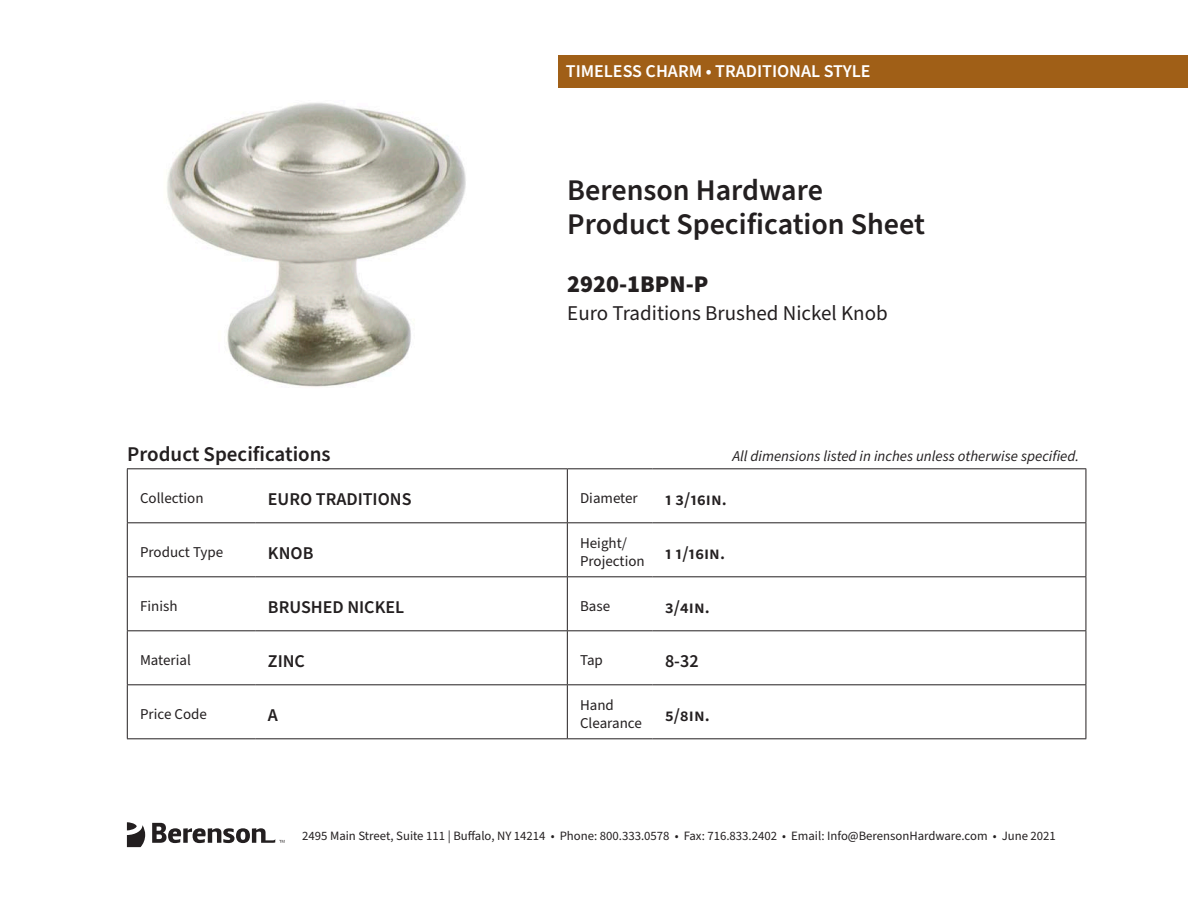
<style>
.page{position:relative;width:1188px;height:918px;background:#fff}
.page>*{position:absolute;margin:0;border:0;box-sizing:border-box;transform-origin:0 0}
.t1{font:600 30px/34.2px "Source Sans Pro";color:#231f20}
.t2{font:900 24px "Source Sans Pro";color:#231f20}
.t3{font:21px "Source Sans Pro";color:#231f20}
.t4{font:600 21px "Source Sans Pro";color:#231f20}
.t5{font:600 18px "Source Sans Pro";color:#231f20}
.t6{font:600 18px "Source Sans Pro";color:#fff}
.t7{font:15px/18px "Source Sans Pro";color:#231f20}
.t8{font:italic 15px "Source Sans Pro";color:#231f20}
.t9{font:12.75px "Source Sans Pro";color:#231f20}
</style>
<div class="page">
<div style="left:558px;top:55px;width:630px;height:33px;background:#a05f17"></div>
<svg style="left:127px;top:822px;width:18px;height:25px"></svg>
<svg style="left:152px;top:823px;width:132px;height:20px"></svg>
<img style="left:167px;top:103px;width:299px;height:284px">
<hr style="left:255px;top:468px;width:312px;height:1px;background:#231f20">
<hr style="left:1086px;top:469px;width:1px;height:53px;background:#231f20">
<hr style="left:255px;top:522px;width:312px;height:1px;background:#231f20">
<hr style="left:1086px;top:523px;width:1px;height:53px;background:#231f20">
<hr style="left:127px;top:468px;width:128px;height:1px;background:#231f20">
<hr style="left:127px;top:469px;width:1px;height:53px;background:#231f20">
<hr style="left:567px;top:469px;width:1px;height:53px;background:#231f20">
<hr style="left:567px;top:523px;width:1px;height:53px;background:#231f20">
<hr style="left:127px;top:522px;width:128px;height:1px;background:#231f20">
<hr style="left:127px;top:523px;width:1px;height:53px;background:#231f20">
<hr style="left:127px;top:576px;width:128px;height:1px;background:#231f20">
<hr style="left:127px;top:577px;width:1px;height:53px;background:#231f20">
<hr style="left:127px;top:684px;width:128px;height:1px;background:#231f20">
<hr style="left:127px;top:685px;width:1px;height:53px;background:#231f20">
<hr style="left:567px;top:468px;width:85px;height:1px;background:#231f20">
<hr style="left:127px;top:630px;width:128px;height:1px;background:#231f20">
<hr style="left:127px;top:631px;width:1px;height:53px;background:#231f20">
<hr style="left:127px;top:738px;width:128px;height:1px;background:#231f20">
<hr style="left:255px;top:576px;width:312px;height:1px;background:#231f20">
<hr style="left:567px;top:522px;width:85px;height:1px;background:#231f20">
<hr style="left:652px;top:522px;width:434px;height:1px;background:#231f20">
<hr style="left:567px;top:576px;width:85px;height:1px;background:#231f20">
<hr style="left:567px;top:577px;width:1px;height:53px;background:#231f20">
<hr style="left:652px;top:576px;width:434px;height:1px;background:#231f20">
<hr style="left:1086px;top:577px;width:1px;height:53px;background:#231f20">
<hr style="left:255px;top:684px;width:312px;height:1px;background:#231f20">
<hr style="left:567px;top:631px;width:1px;height:53px;background:#231f20">
<hr style="left:567px;top:685px;width:1px;height:53px;background:#231f20">
<hr style="left:652px;top:468px;width:434px;height:1px;background:#231f20">
<hr style="left:255px;top:630px;width:312px;height:1px;background:#231f20">
<hr style="left:567px;top:630px;width:85px;height:1px;background:#231f20">
<hr style="left:652px;top:630px;width:434px;height:1px;background:#231f20">
<hr style="left:1086px;top:631px;width:1px;height:53px;background:#231f20">
<hr style="left:567px;top:684px;width:85px;height:1px;background:#231f20">
<hr style="left:652px;top:684px;width:434px;height:1px;background:#231f20">
<hr style="left:1086px;top:685px;width:1px;height:53px;background:#231f20">
<hr style="left:255px;top:738px;width:312px;height:1px;background:#231f20">
<hr style="left:567px;top:738px;width:85px;height:1px;background:#231f20">
<hr style="left:652px;top:738px;width:434px;height:1px;background:#231f20">
<h3 class="t6" style="left:566px;top:59px;width:306px">TIMELESS CHARM • TRADITIONAL STYLE</h3>
<p class="t1" style="left:567px;top:174px;width:359px">Berenson Hardware<br>Product Specification Sheet</p>
<p class="t2" style="left:567px;top:268px;width:143px">2920-1BPN-P</p>
<p class="t3" style="left:567px;top:299px;width:322px">Euro Traditions Brushed Nickel Knob</p>
<p class="t4" style="left:127px;top:440px;width:205px">Product Specifications</p>
<p class="t7" style="left:140px;top:490px;width:65px">Collection</p>
<p class="t5" style="left:268px;top:487px;width:145px">EURO TRADITIONS</p>
<p class="t7" style="left:580px;top:490px;width:59px">Diameter</p>
<p class="t5" style="left:665px;top:487px;width:63px">1 3/16in.</p>
<p class="t7" style="left:140px;top:544px;width:85px">Product Type</p>
<p class="t5" style="left:268px;top:541px;width:47px">KNOB</p>
<p class="t7" style="left:580px;top:535px;width:66px">Height/<br>Projection</p>
<p class="t5" style="left:665px;top:541px;width:61px">1 1/16in.</p>
<p class="t7" style="left:140px;top:598px;width:39px">Finish</p>
<p class="t5" style="left:268px;top:595px;width:138px">BRUSHED NICKEL</p>
<p class="t7" style="left:580px;top:598px;width:32px">Base</p>
<p class="t5" style="left:665px;top:595px;width:46px">3/4in.</p>
<p class="t7" style="left:140px;top:652px;width:52px">Material</p>
<p class="t5" style="left:268px;top:649px;width:39px">ZINC</p>
<p class="t7" style="left:580px;top:652px;width:24px">Tap</p>
<p class="t5" style="left:665px;top:649px;width:35px">8-32</p>
<p class="t8" style="left:732px;top:446px;width:348px">All dimensions listed in inches unless otherwise specified.</p>
<p class="t7" style="left:140px;top:706px;width:68px">Price Code</p>
<p class="t5" style="left:268px;top:703px;width:12px">A</p>
<p class="t7" style="left:580px;top:697px;width:63px">Hand<br>Clearance</p>
<p class="t5" style="left:665px;top:703px;width:46px">5/8in.</p>
<p class="t9" style="left:302px;top:827px;width:755px">2495 Main Street, Suite 111 | Buffalo, NY 14214 • Phone: 800.333.0578 • Fax: 716.833.2402 • Email: Info@BerensonHardware.com • June 2021</p>
</div>
